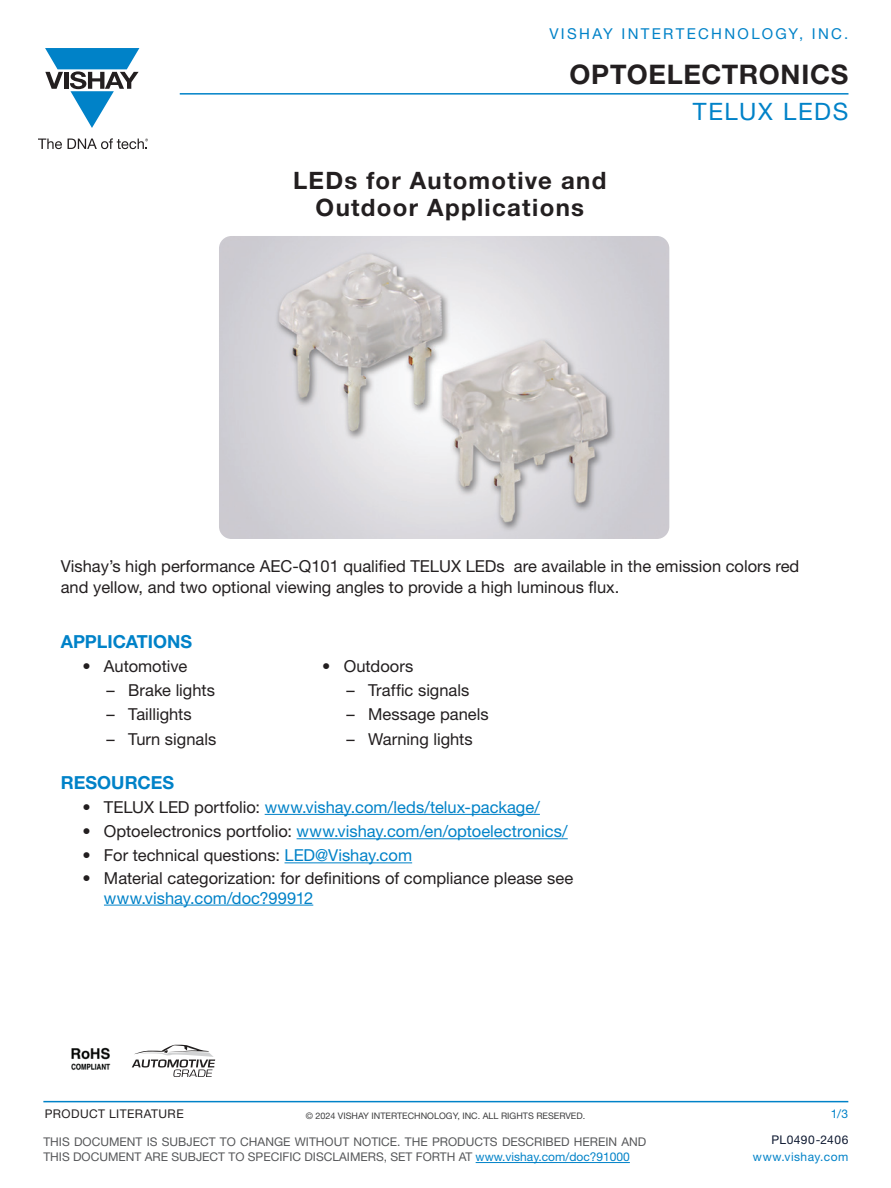
<style>
.page{position:relative;width:891px;height:1188px;background:#fff}
.page>*{position:absolute;margin:0;border:0;box-sizing:border-box;transform-origin:0 0}
.t1{font:700 27px "Helvetica Neue LT Std";letter-spacing:.025em;color:#231f20}
.t2{font:700 24px/27px "Helvetica Neue LT Std";letter-spacing:.055em;color:#231f20;text-align:center}
.t3{font:24px "Helvetica Neue LT Std";letter-spacing:.07em;color:#0082c8}
.t4{font:700 18px "Helvetica Neue LT Std";color:#0082c8}
.t5{font:16.5px/21px "Helvetica Neue LT Std";color:#231f20}
.t6{font:16.5px "Helvetica Neue LT Std";color:#0082c8}
.t7{font:15px "Helvetica Neue LT Std";letter-spacing:.155em;color:#0082c8}
.t8{font:12px/15px "Helvetica Neue LT Std";color:#57585a}
.t9{font:12px "Helvetica Neue LT Std";letter-spacing:.035em;color:#231f20}
.t10{font:12px "Helvetica Neue LT Std";letter-spacing:.04em;color:#0082c8}
.t11{font:12px "Helvetica Neue LT Std";letter-spacing:.035em;color:#0e1931}
.t12{font:9px "Helvetica Neue LT Std";color:#3e3e3f}
.s1{color:#231f20}
.s2{color:#0082c8}
</style>
<div class="page">
<hr style="left:180px;top:93px;width:669px;height:2px;background:#0082c8">
<svg style="left:38px;top:139px;width:24px;height:10px"></svg>
<svg style="left:68px;top:138px;width:80px;height:11px"></svg>
<svg style="left:45px;top:48px;width:94px;height:80px"></svg>
<hr style="left:43px;top:1101px;width:805px;height:1px;background:#0082c8">
<hr style="left:476px;top:1162px;width:154px;height:1px;background:#0082c8">
<hr style="left:265px;top:814px;width:275px;height:1px;background:#0082c8">
<hr style="left:297px;top:838px;width:271px;height:1px;background:#0082c8">
<hr style="left:285px;top:862px;width:127px;height:1px;background:#0082c8">
<hr style="left:104px;top:905px;width:209px;height:1px;background:#0082c8">
<img style="left:71px;top:1047px;width:40px;height:23px">
<svg style="left:132px;top:1045px;width:83px;height:32px"></svg>
<img style="left:219px;top:236px;width:450px;height:303px">
<p class="t7" style="left:549px;top:25px;width:300px">VISHAY INTERTECHNOLOGY, INC.</p>
<h1 class="t1" style="left:569px;top:57px;width:280px">OPTOELECTRONICS</h1>
<h2 class="t2" style="left:293px;top:166px;width:315px">LEDs for Automotive and<br>Outdoor Applications</h2>
<h2 class="t3" style="left:693px;top:97px;width:157px">TELUX LEDS</h2>
<p class="t5" style="left:61px;top:556px;width:740px">Vishay’s high performance AEC-Q101 qualified TELUX LEDs are available in the emission colors red and yellow, and two optional viewing angles to provide a high luminous flux.</p>
<p class="t4" style="left:61px;top:630px;width:133px">APPLICATIONS</p>
<p class="t5" style="left:82px;top:655px;width:106px">• Automotive</p>
<p class="t5" style="left:107px;top:680px;width:110px">– Brake lights</p>
<p class="t5" style="left:107px;top:704px;width:87px">– Taillights</p>
<p class="t5" style="left:107px;top:728px;width:111px">– Turn signals</p>
<p class="t4" style="left:61px;top:771px;width:115px">RESOURCES</p>
<p class="t6" style="left:82px;top:797px;width:459px"><span class="s1">• TELUX LED portfolio:</span> www.vishay.com/leds/telux-package/</p>
<p class="t6" style="left:82px;top:821px;width:487px"><span class="s1">• Optoelectronics portfolio:</span> www.vishay.com/en/optoelectronics/</p>
<p class="t5" style="left:82px;top:845px;width:331px">• For technical questions: <span class="s2">LED@Vishay.com</span></p>
<p class="t5" style="left:82px;top:868px;width:492px">• Material categorization: for definitions of compliance please see</p>
<p class="t6" style="left:104px;top:888px;width:211px">www.vishay.com/doc?99912</p>
<p class="t5" style="left:322px;top:655px;width:93px">• Outdoors</p>
<p class="t5" style="left:346px;top:680px;width:124px">– Traffic signals</p>
<p class="t5" style="left:346px;top:704px;width:144px">– Message panels</p>
<p class="t5" style="left:346px;top:728px;width:128px">– Warning lights</p>
<p class="t9" style="left:45px;top:1107px;width:140px">PRODUCT LITERATURE</p>
<p class="t12" style="left:306px;top:1111px;width:281px">© 2024 VISHAY INTERTECHNOLOGY, INC. ALL RIGHTS RESERVED.</p>
<p class="t10" style="left:831px;top:1106px;width:19px">1/3</p>
<p class="t8" style="left:43px;top:1134px;width:604px">THIS DOCUMENT IS SUBJECT TO CHANGE WITHOUT NOTICE. THE PRODUCTS DESCRIBED HEREIN AND<br>THIS DOCUMENT ARE SUBJECT TO SPECIFIC DISCLAIMERS, SET FORTH AT <span class="s2">www.vishay.com/doc?91000</span></p>
<p class="t11" style="left:772px;top:1133px;width:78px">PL0490-2406</p>
<p class="t10" style="left:753px;top:1150px;width:97px">www.vishay.com</p>
</div>
